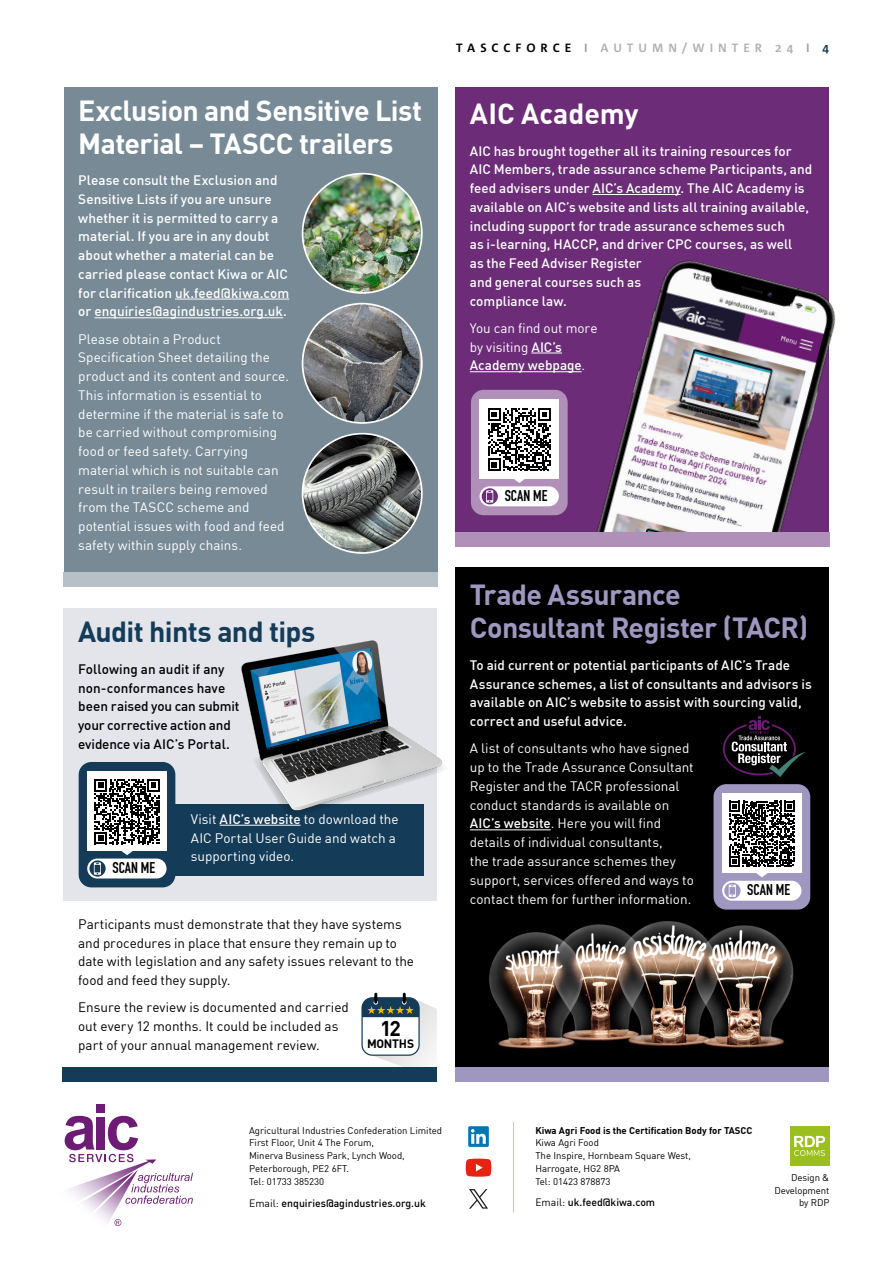
<style>
.page{position:relative;width:893px;height:1263px;background:#fff}
.page>*{position:absolute;margin:0;border:0;box-sizing:border-box;transform-origin:0 0}
.t1{font:700 28.5px/33px "DINOT";letter-spacing:-.02em;color:#fff}
.t2{font:700 28.5px/33px "DINOT";letter-spacing:-.025em;color:#a097c1}
.t3{font:700 28.5px "DINOT";letter-spacing:-.025em;color:#143b57}
.t4{font:700 21px "DINOT";color:#000}
.t5{font:700 15.45px "DIN Condensed";color:#000}
.t6{font:500 13.5px/18.8px "DINOT";color:#fff}
.t7{font:13.5px/18.8px "DINOT";color:#fff}
.t8{font:13.5px/18.8px "DINOT";color:#000}
.t9{font:500 13.5px/18.8px "DINOT";color:#000}
.t10{font:700 12px "Corpid";letter-spacing:.415em;color:#b3b2b2}
.t11{font:700 12px "DINOT";letter-spacing:-.02em;color:#000}
.t12{font:500 10.5px "DINOT";color:#000}
.t13{font:9.6px/12.8px "DINOT";color:#000}
.t14{font:700 9.6px "DINOT";color:#000}
.s1{font-weight:500}
.s2{color:#000}
.s3{color:#999eb0}
.s4{color:#143b57}
.s5{font-weight:400}
</style>
<div class="page">
<svg style="left:362px;top:993px;width:75px;height:74px"></svg>
<div style="left:63px;top:608px;width:374px;height:292px;background:#e4e5eb"></div>
<div style="left:173px;top:804px;width:250px;height:71px;background:#143b57"></div>
<img style="left:455px;top:567px;width:374px;height:500px">
<div style="left:64px;top:87px;width:374px;height:495px;background:#778a96"></div>
<hr style="left:513px;top:1122px;width:1px;height:90px;background:#cbc4be">
<svg style="left:466px;top:1159px;width:25px;height:18px"></svg>
<div style="left:468px;top:1126px;width:21px;height:21px;background:#0076b3;border-radius:2px"></div>
<svg style="left:471px;top:1129px;width:15px;height:15px"></svg>
<div style="left:790px;top:1126px;width:39px;height:40px;background:#9bc01d"></div>
<svg style="left:794px;top:1136px;width:31px;height:20px"></svg>
<svg style="left:469px;top:1189px;width:19px;height:19px"></svg>
<div style="left:97px;top:1104px;width:8px;height:8px;background:#6d1c74"></div>
<svg style="left:64px;top:1116px;width:129px;height:110px"></svg>
<div style="left:64px;top:572px;width:374px;height:15px;background:#b8c0c7"></div>
<hr style="left:175px;top:299px;width:114px;height:1px;background:#fff">
<hr style="left:94px;top:317px;width:189px;height:1px;background:#fff">
<hr style="left:470px;top:829px;width:81px;height:1px;background:#fff">
<div style="left:63px;top:1067px;width:374px;height:14px;background:#143b57"></div>
<div style="left:455px;top:1067px;width:374px;height:14px;background:#a097c1"></div>
<div style="left:79px;top:762px;width:96px;height:125px;background:#143b57;border-radius:13px"></div>
<div style="left:87px;top:858px;width:80px;height:20px;background:#fff;border-radius:10px"></div>
<svg style="left:89px;top:860px;width:17px;height:17px"></svg>
<svg style="left:94px;top:862px;width:7px;height:13px"></svg>
<div style="left:87px;top:772px;width:79px;height:79px;background:#fff"></div>
<svg style="left:121px;top:851px;width:12px;height:4px"></svg>
<svg style="left:95px;top:779px;width:65px;height:65px"></svg>
<div style="left:713px;top:784px;width:97px;height:125px;background:#a097c1;border-radius:13px"></div>
<div style="left:722px;top:881px;width:79px;height:20px;background:#fff;border-radius:10px"></div>
<svg style="left:724px;top:883px;width:16px;height:16px"></svg>
<svg style="left:729px;top:885px;width:7px;height:12px"></svg>
<div style="left:722px;top:794px;width:79px;height:79px;background:#fff"></div>
<svg style="left:729px;top:801px;width:66px;height:76px"></svg>
<div style="left:455px;top:87px;width:374px;height:460px;background:#6c2c78"></div>
<hr style="left:592px;top:194px;width:89px;height:1px;background:#fff">
<hr style="left:531px;top:352px;width:31px;height:1px;background:#fff">
<hr style="left:470px;top:371px;width:112px;height:1px;background:#fff">
<div style="left:471px;top:390px;width:97px;height:125px;background:#b08fb8;border-radius:13px"></div>
<div style="left:479px;top:486px;width:80px;height:20px;background:#fff;border-radius:10px"></div>
<svg style="left:482px;top:488px;width:16px;height:16px"></svg>
<svg style="left:486px;top:490px;width:7px;height:13px"></svg>
<div style="left:480px;top:399px;width:79px;height:80px;background:#fff"></div>
<svg style="left:514px;top:479px;width:11px;height:4px"></svg>
<svg style="left:488px;top:408px;width:63px;height:63px"></svg>
<img style="left:580px;top:260px;width:256px;height:284px">
<div style="left:455px;top:532px;width:374px;height:15px;background:#b08fb8"></div>
<img style="left:303px;top:174px;width:119px;height:119px;border-radius:60px">
<div style="left:302px;top:173px;width:121px;height:121px;border:2px solid #fff;border-radius:50%"></div>
<img style="left:303px;top:434px;width:119px;height:119px;border-radius:60px">
<div style="left:302px;top:433px;width:121px;height:121px;border:2px solid #fff;border-radius:50%"></div>
<img style="left:303px;top:304px;width:117px;height:119px">
<div style="left:302px;top:303px;width:121px;height:121px;border:2px solid #fff;border-radius:50%"></div>
<svg style="left:723px;top:717px;width:83px;height:60px;background:#262229"></svg>
<img style="left:230px;top:620px;width:230px;height:217px">
<hr style="left:220px;top:825px;width:81px;height:1px;background:#fff">
<h1 class="t1" style="left:78px;top:93px;width:345px">Exclusion and Sensitive List<br>Material – TASCC trailers</h1>
<p class="t6" style="left:78px;top:171px;width:212px">Please consult the Exclusion and Sensitive Lists if you are unsure whether it is permitted to carry a material. If you are in any doubt about whether a material can be carried please contact Kiwa or AIC for clarification uk.feed@kiwa.com or enquiries@agindustries.org.uk.</p>
<p class="t7" style="left:78px;top:329px;width:212px">Please obtain a Product<br>Specification Sheet detailing the product and its content and source.<br>This information is essential to determine if the material is safe to be carried without compromising food or feed safety. Carrying material which is not suitable can result in trailers being removed from the TASCC scheme and potential issues with food and feed safety within supply chains.</p>
<h1 class="t3" style="left:78px;top:613px;width:239px">Audit hints and tips</h1>
<p class="t9" style="left:78px;top:659px;width:163px">Following an audit if any non-conformances have been raised you can submit your corrective action and evidence via AIC’s Portal.</p>
<p class="t5" style="left:112px;top:857px;width:44px">SCAN ME</p>
<p class="t7" style="left:191px;top:809px;width:209px">Visit <span class="s1">AIC’s website</span> to download the<br>AIC Portal User Guide and watch a supporting video.</p>
<p class="t8" style="left:78px;top:914px;width:337px">Participants must demonstrate that they have systems and procedures in place that ensure they remain up to date with legislation and any safety issues relevant to the food and feed they supply.</p>
<p class="t8" style="left:78px;top:998px;width:272px">Ensure the review is documented and carried out every 12 months. It could be included as part of your annual management review.</p>
<h2 class="t4" style="left:380px;top:1014px;width:22px">12</h2>
<p class="t11" style="left:367px;top:1036px;width:49px">MONTHS</p>
<p class="t10" style="left:456px;top:41px;width:375px"><span class="s2">TASCCFORCE</span> <span class="s3">I</span> AUTUMN/WINTER 24 <span class="s3">I</span> <span class="s4">4</span></p>
<h1 class="t1" style="left:470px;top:96px;width:170px">AIC Academy</h1>
<p class="t6" style="left:470px;top:141px;width:344px">AIC has brought together all its training resources for AIC Members, trade assurance scheme Participants, and feed advisers under AIC’s Academy. The AIC Academy is available on AIC’s website and lists all training available, including support for trade assurance schemes such<br>as i-learning, HACCP, and driver CPC courses, as well<br>as the Feed Adviser Register<br>and general courses such as<br>compliance law.</p>
<p class="t7" style="left:470px;top:318px;width:129px">You can find out more by visiting <span class="s1">AIC’s<br>Academy webpage</span>.</p>
<p class="t5" style="left:505px;top:485px;width:44px">SCAN ME</p>
<h1 class="t2" style="left:470px;top:578px;width:340px">Trade Assurance<br>Consultant Register (TACR)</h1>
<p class="t6" style="left:470px;top:655px;width:343px">To aid current or potential participants of AIC’s Trade Assurance schemes, a list of consultants and advisors is available on AIC’s website to assist with sourcing valid, correct and useful advice.</p>
<p class="t7" style="left:470px;top:739px;width:225px">A list of consultants who have signed up to the Trade Assurance Consultant Register and the TACR professional conduct standards is available on <span class="s1">AIC’s website</span>. Here you will find details of individual consultants,<br>the trade assurance schemes they support, services offered and ways to contact them for further information.</p>
<p class="t5" style="left:747px;top:879px;width:44px">SCAN ME</p>
<p class="t13" style="left:249px;top:1123px;width:195px">Agricultural Industries Confederation Limited<br>First Floor, Unit 4 The Forum,<br>Minerva Business Park, Lynch Wood,<br>Peterborough, PE2 6FT.<br>Tel: 01733 385230</p>
<p class="t12" style="left:249px;top:1196px;width:178px"><span class="s5">Email:</span> enquiries@agindustries.org.uk</p>
<p class="t14" style="left:535px;top:1124px;width:219px">Kiwa Agri Food is the Certification Body for TASCC</p>
<p class="t13" style="left:535px;top:1136px;width:157px">Kiwa Agri Food<br>The Inspire, Hornbeam Square West,<br>Harrogate, HG2 8PA<br>Tel: 01423 878873</p>
<p class="t12" style="left:535px;top:1196px;width:121px"><span class="s5">Email:</span> uk.feed@kiwa.com</p>
<p class="t13" style="left:774px;top:1171px;width:56px;text-align:right">Design &amp;<br>Development by RDP</p>
</div>
